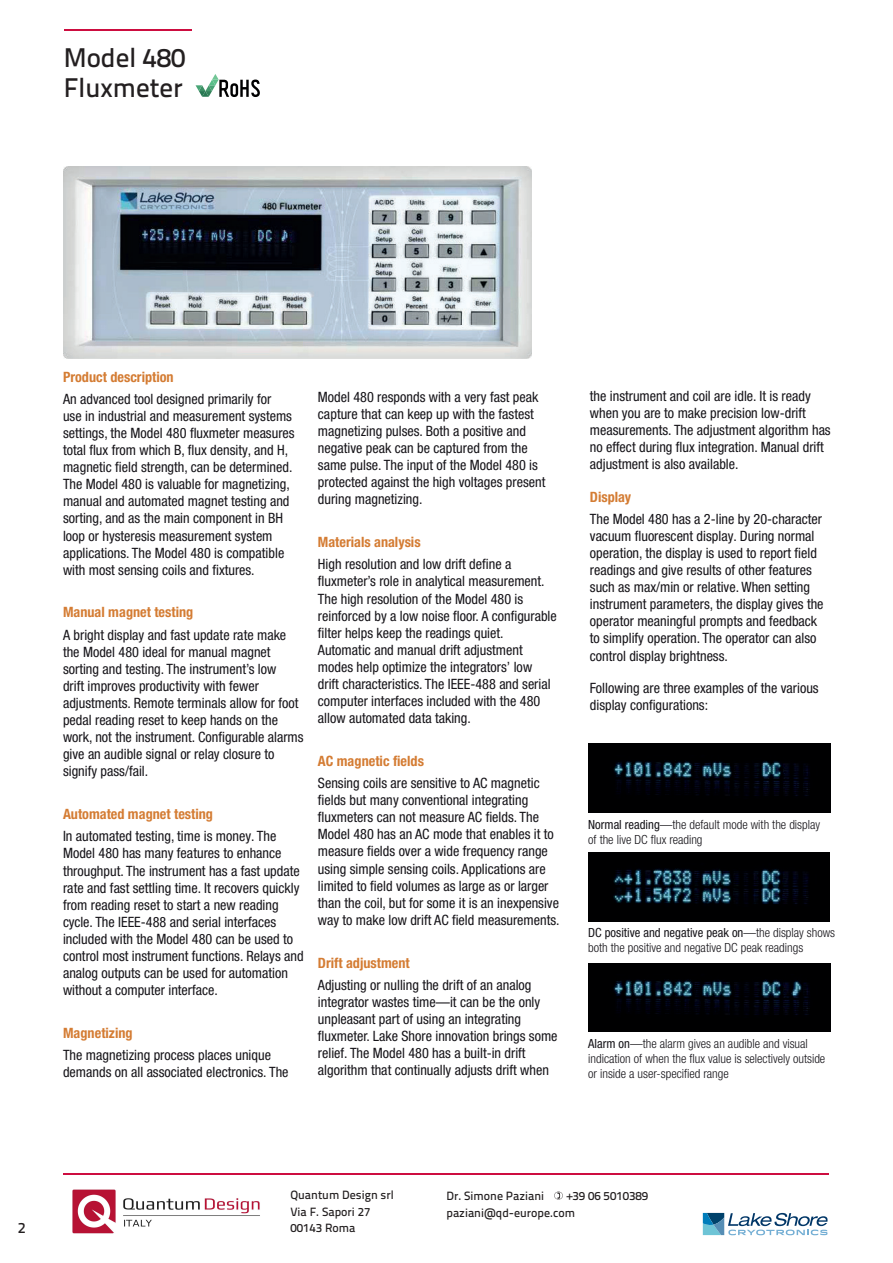
<style>
.page{position:relative;width:893px;height:1263px;background:#fff}
.page>*{position:absolute;margin:0;border:0;box-sizing:border-box;transform-origin:0 0}
.t1{font:500 27px/30px "Titillium Text 22 L";color:#231f20}
.t2{font:500 15px "Titillium Text 22 L";color:#231f20}
.t3{font:condensed 14.25px/17.1px "Helvetica Neue LTW1 G";color:#161419}
.t4{font:700 condensed 14.25px "Helvetica Neue LTW1 G";color:#d47c33}
.t5{font:300 condensed 12.6px/15.1px "Helvetica Neue LTW1 G";color:#161419}
.t6{font:500 12px/16.5px "Titillium Text 22 L";color:#231f20}
.s1{font-weight:400}
</style>
<div class="page">
<svg style="left:196px;top:74px;width:64px;height:23px"></svg>
<hr style="left:64px;top:29px;width:127px;height:2px;background:#cd0d40">
<hr style="left:64px;top:1174px;width:765px;height:1px;background:#cd0d40">
<svg style="left:702px;top:1212px;width:126px;height:24px"></svg>
<img style="left:63px;top:166px;width:469px;height:193px">
<img style="left:588px;top:744px;width:242px;height:69px">
<img style="left:588px;top:852px;width:241px;height:69px">
<img style="left:588px;top:963px;width:242px;height:69px">
<svg style="left:554px;top:1191px;width:9px;height:8px"></svg>
<img style="left:73px;top:1189px;width:187px;height:45px">
<h1 class="t1" style="left:64px;top:41px;width:123px">Model 480<br>Fluxmeter</h1>
<p class="t4" style="left:63px;top:368px;width:112px">Product description</p>
<p class="t3" style="left:63px;top:390px;width:233px">An advanced tool designed primarily for<br>use in industrial and measurement systems settings, the Model 480 fluxmeter measures total flux from which B, flux density, and H, magnetic field strength, can be determined .<br>The Model 480 is valuable for magnetizing, manual and automated magnet testing and sorting, and as the main component in BH loop or hysteresis measurement system applications . The Model 480 is compatible with most sensing coils and fixtures .</p>
<p class="t4" style="left:63px;top:604px;width:132px">Manual magnet testing</p>
<p class="t3" style="left:63px;top:626px;width:242px">A bright display and fast update rate make the Model 480 ideal for manual magnet sorting and testing . The instrument’s low<br>drift improves productivity with fewer adjustments . Remote terminals allow for foot pedal reading reset to keep hands on the work, not the instrument . Configurable alarms give an audible signal or relay closure to signify pass/fail .</p>
<p class="t4" style="left:63px;top:805px;width:151px">Automated magnet testing</p>
<p class="t3" style="left:63px;top:828px;width:242px">In automated testing, time is money . The Model 480 has many features to enhance throughput . The instrument has a fast update rate and fast settling time . It recovers quickly from reading reset to start a new reading cycle . The IEEE-488 and serial interfaces included with the Model 480 can be used to control most instrument functions . Relays and analog outputs can be used for automation without a computer interface .</p>
<p class="t4" style="left:63px;top:1024px;width:71px">Magnetizing</p>
<p class="t3" style="left:63px;top:1046px;width:227px">The magnetizing process places unique demands on all associated electronics . The</p>
<p class="t3" style="left:318px;top:388px;width:229px">Model 480 responds with a very fast peak capture that can keep up with the fastest magnetizing pulses . Both a positive and negative peak can be captured from the same pulse . The input of the Model 480 is protected against the high voltages present during magnetizing .</p>
<p class="t4" style="left:318px;top:533px;width:104px">Materials analysis</p>
<p class="t3" style="left:318px;top:556px;width:240px">High resolution and low drift define a fluxmeter’s role in analytical measurement .<br>The high resolution of the Model 480 is reinforced by a low noise floor . A configurable filter helps keep the readings quiet .<br>Automatic and manual drift adjustment modes help optimize the integrators’ low drift characteristics . The IEEE-488 and serial computer interfaces included with the 480 allow automated data taking .</p>
<p class="t4" style="left:318px;top:752px;width:108px">AC magnetic fields</p>
<p class="t3" style="left:318px;top:775px;width:243px">Sensing coils are sensitive to AC magnetic fields but many conventional integrating fluxmeters can not measure AC fields . The Model 480 has an AC mode that enables it to measure fields over a wide frequency range using simple sensing coils . Applications are limited to field volumes as large as or larger than the coil, but for some it is an inexpensive way to make low drift AC field measurements .</p>
<p class="t4" style="left:318px;top:954px;width:93px">Drift adjustment</p>
<p class="t3" style="left:318px;top:976px;width:241px">Adjusting or nulling the drift of an analog integrator wastes time—it can be the only unpleasant part of using an integrating fluxmeter . Lake Shore innovation brings some relief . The Model 480 has a built-in drift algorithm that continually adjusts drift when</p>
<p class="t3" style="left:590px;top:387px;width:242px">the instrument and coil are idle . It is ready when you are to make precision low-drift measurements . The adjustment algorithm has no effect during flux integration . Manual drift adjustment is also available .</p>
<p class="t4" style="left:590px;top:488px;width:43px">Display</p>
<p class="t3" style="left:590px;top:510px;width:235px">The Model 480 has a 2-line by 20-character vacuum fluorescent display . During normal operation, the display is used to report field readings and give results of other features such as max/min or relative . When setting instrument parameters, the display gives the operator meaningful prompts and feedback to simplify operation . The operator can also control display brightness .</p>
<p class="t3" style="left:590px;top:679px;width:230px">Following are three examples of the various display configurations:</p>
<p class="t5" style="left:588px;top:817px;width:233px"><span class="s1">Normal reading</span>—the default mode with the display of the live DC flux reading</p>
<p class="t5" style="left:588px;top:925px;width:248px"><span class="s1">DC positive and negative peak on</span>—the display shows both the positive and negative DC peak readings</p>
<p class="t5" style="left:588px;top:1036px;width:239px"><span class="s1">Alarm on</span>—the alarm gives an audible and visual indication of when the flux value is selectively outside or inside a user-specified range</p>
<p class="t2" style="left:18px;top:1216px;width:9px">2</p>
<p class="t6" style="left:290px;top:1186px;width:105px">Quantum Design srl<br>Via F. Sapori 27<br>00143 Roma</p>
<p class="t6" style="left:446px;top:1186px;width:99px">Dr. Simone Paziani</p>
<p class="t6" style="left:446px;top:1186px;width:203px;line-height:17.7px;text-indent:120px">+39 06 5010389 paziani@qd-europe.com</p>
</div>
